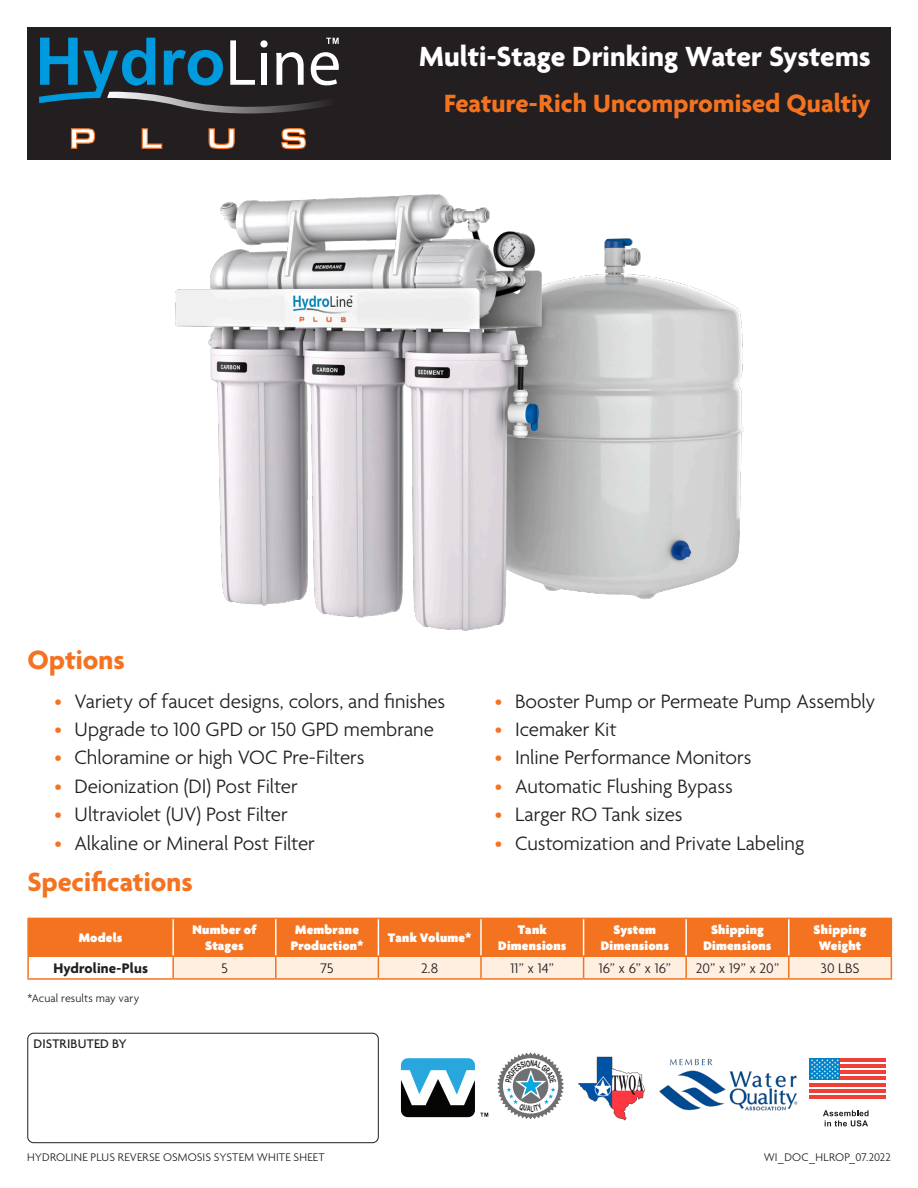
<style>
.page{position:relative;width:918px;height:1188px;background:#fff}
.page>*{position:absolute;margin:0;border:0;box-sizing:border-box;transform-origin:0 0}
.t1{font:700 30px "Agenda";letter-spacing:-.005em;color:#fff}
.t2{font:700 28.5px "Agenda";color:#f47321}
.t3{font:700 27px "Agenda";color:#f47321}
.t4{font:300 21px "Agenda";letter-spacing:-.005em;color:#231f20}
.t5{font:300 15px "Agenda";letter-spacing:.01em;color:#231f20}
.t6{font:700 15px "Agenda";letter-spacing:.005em;color:#231f20}
.t7{font:900 13.5px/16.2px "Agenda";letter-spacing:.015em;color:#fff;text-align:center}
.t8{font:500 13.5px "Agenda";letter-spacing:.015em;color:#231f20}
.t9{font:300 12px "Agenda";letter-spacing:.015em;color:#231f20}
.s1{color:#f47321}
</style>
<div class="page">
<hr style="left:27px;top:955px;width:146px;height:2px;background:#f47321">
<hr style="left:27px;top:957px;width:2px;height:21px;background:#f47321">
<svg style="left:28px;top:919px;width:864px;height:59px;background:#f7a067"></svg>
<hr style="left:27px;top:978px;width:146px;height:2px;background:#f47321">
<hr style="left:173px;top:978px;width:103px;height:2px;background:#f47321">
<hr style="left:276px;top:978px;width:102px;height:2px;background:#f47321">
<hr style="left:378px;top:978px;width:103px;height:2px;background:#f47321">
<hr style="left:481px;top:978px;width:103px;height:2px;background:#f47321">
<hr style="left:584px;top:978px;width:102px;height:2px;background:#f47321">
<hr style="left:686px;top:978px;width:103px;height:2px;background:#f47321">
<hr style="left:789px;top:978px;width:103px;height:2px;background:#f47321">
<hr style="left:27px;top:918px;width:146px;height:1px;background:#f47321">
<hr style="left:27px;top:919px;width:2px;height:36px;background:#f47321">
<hr style="left:173px;top:918px;width:103px;height:1px;background:#f47321">
<hr style="left:276px;top:918px;width:102px;height:1px;background:#f47321">
<hr style="left:378px;top:918px;width:103px;height:1px;background:#f47321">
<hr style="left:481px;top:918px;width:103px;height:1px;background:#f47321">
<hr style="left:584px;top:918px;width:102px;height:1px;background:#f47321">
<hr style="left:686px;top:918px;width:103px;height:1px;background:#f47321">
<hr style="left:789px;top:918px;width:103px;height:1px;background:#f47321">
<hr style="left:891px;top:919px;width:1px;height:36px;background:#f47321">
<svg style="left:401px;top:1058px;width:87px;height:59px"></svg>
<img style="left:578px;top:1056px;width:67px;height:65px">
<svg style="left:809px;top:1061px;width:77px;height:35px"></svg>
<hr style="left:809px;top:1058px;width:77px;height:3px;background:#ee4036">
<hr style="left:809px;top:1064px;width:77px;height:4px;background:#ee4036">
<hr style="left:809px;top:1071px;width:77px;height:3px;background:#ee4036">
<hr style="left:809px;top:1077px;width:77px;height:3px;background:#ee4036">
<hr style="left:809px;top:1083px;width:77px;height:3px;background:#ee4036">
<hr style="left:809px;top:1089px;width:77px;height:4px;background:#ee4036">
<hr style="left:809px;top:1096px;width:77px;height:3px;background:#ee4036">
<div style="left:809px;top:1058px;width:31px;height:22px;background:#0083ca"></div>
<svg style="left:811px;top:1059px;width:28px;height:20px"></svg>
<svg style="left:823px;top:1110px;width:46px;height:16px"></svg>
<img style="left:659px;top:1059px;width:138px;height:51px">
<div style="left:27px;top:1033px;width:352px;height:110px;border:1px solid #231f20;border-radius:6px"></div>
<img style="left:176px;top:194px;width:567px;height:436px">
<div style="left:27px;top:27px;width:863px;height:133px;background:#231f20"></div>
<svg style="left:39px;top:38px;width:300px;height:76px"></svg>
<svg style="left:71px;top:128px;width:24px;height:21px"></svg>
<svg style="left:142px;top:128px;width:20px;height:21px"></svg>
<svg style="left:209px;top:128px;width:26px;height:21px"></svg>
<svg style="left:281px;top:128px;width:25px;height:21px"></svg>
<svg style="left:497px;top:1052px;width:67px;height:67px"></svg>
<h1 class="t1" style="left:419px;top:41px;width:453px">Multi-Stage Drinking Water Systems</h1>
<p class="t3" style="left:444px;top:88px;width:428px">Feature-Rich Uncompromised Qualtiy</p>
<h2 class="t2" style="left:27px;top:644px;width:99px">Options</h2>
<p class="t4" style="left:54px;top:690px;width:392px"><span class="s1">•</span> Variety of faucet designs, colors, and finishes</p>
<p class="t4" style="left:54px;top:718px;width:381px"><span class="s1">•</span> Upgrade to 100 GPD or 150 GPD membrane</p>
<p class="t4" style="left:54px;top:746px;width:312px"><span class="s1">•</span> Chloramine or high VOC Pre-Filters</p>
<p class="t4" style="left:54px;top:775px;width:245px"><span class="s1">•</span> Deionization (DI) Post Filter</p>
<p class="t4" style="left:54px;top:803px;width:235px"><span class="s1">•</span> Ultraviolet (UV) Post Filter</p>
<p class="t4" style="left:54px;top:832px;width:262px"><span class="s1">•</span> Alkaline or Mineral Post Filter</p>
<p class="t4" style="left:495px;top:690px;width:382px"><span class="s1">•</span> Booster Pump or Permeate Pump Assembly</p>
<p class="t4" style="left:495px;top:718px;width:123px"><span class="s1">•</span> Icemaker Kit</p>
<p class="t4" style="left:495px;top:746px;width:258px"><span class="s1">•</span> Inline Performance Monitors</p>
<p class="t4" style="left:495px;top:775px;width:239px"><span class="s1">•</span> Automatic Flushing Bypass</p>
<p class="t4" style="left:495px;top:803px;width:189px"><span class="s1">•</span> Larger RO Tank sizes</p>
<p class="t4" style="left:495px;top:832px;width:311px"><span class="s1">•</span> Customization and Private Labeling</p>
<h2 class="t2" style="left:27px;top:867px;width:167px">Specifications</h2>
<p class="t7" style="left:79px;top:931px;width:45px">Models</p>
<p class="t7" style="left:192px;top:922px;width:66px">Number of<br>Stages</p>
<p class="t7" style="left:291px;top:922px;width:74px">Membrane<br>Production*</p>
<p class="t7" style="left:388px;top:931px;width:85px">Tank Volume*</p>
<p class="t7" style="left:498px;top:922px;width:70px">Tank<br>Dimensions</p>
<p class="t7" style="left:601px;top:922px;width:70px">System<br>Dimensions</p>
<p class="t7" style="left:703px;top:922px;width:70px">Shipping<br>Dimensions</p>
<p class="t7" style="left:814px;top:922px;width:54px">Shipping<br>Weight</p>
<p class="t6" style="left:53px;top:960px;width:96px">Hydroline-Plus</p>
<p class="t5" style="left:221px;top:960px;width:8px">5</p>
<p class="t5" style="left:320px;top:960px;width:15px">75</p>
<p class="t5" style="left:421px;top:960px;width:19px">2.8</p>
<p class="t5" style="left:511px;top:960px;width:45px">11” x 14”</p>
<p class="t5" style="left:599px;top:960px;width:74px">16” x 6” x 16”</p>
<p class="t5" style="left:696px;top:960px;width:85px">20” x 19” x 20”</p>
<p class="t5" style="left:820px;top:960px;width:41px">30 LBS</p>
<p class="t9" style="left:27px;top:991px;width:114px">*Acual results may vary</p>
<p class="t8" style="left:33px;top:1036px;width:95px">DISTRIBUTED BY</p>
<p class="t9" style="left:27px;top:1151px;width:299px">HYDROLINE PLUS REVERSE OSMOSIS SYSTEM WHITE SHEET</p>
<p class="t9" style="left:764px;top:1151px;width:129px">WI_DOC_HLROP_07.2022</p>
</div>
